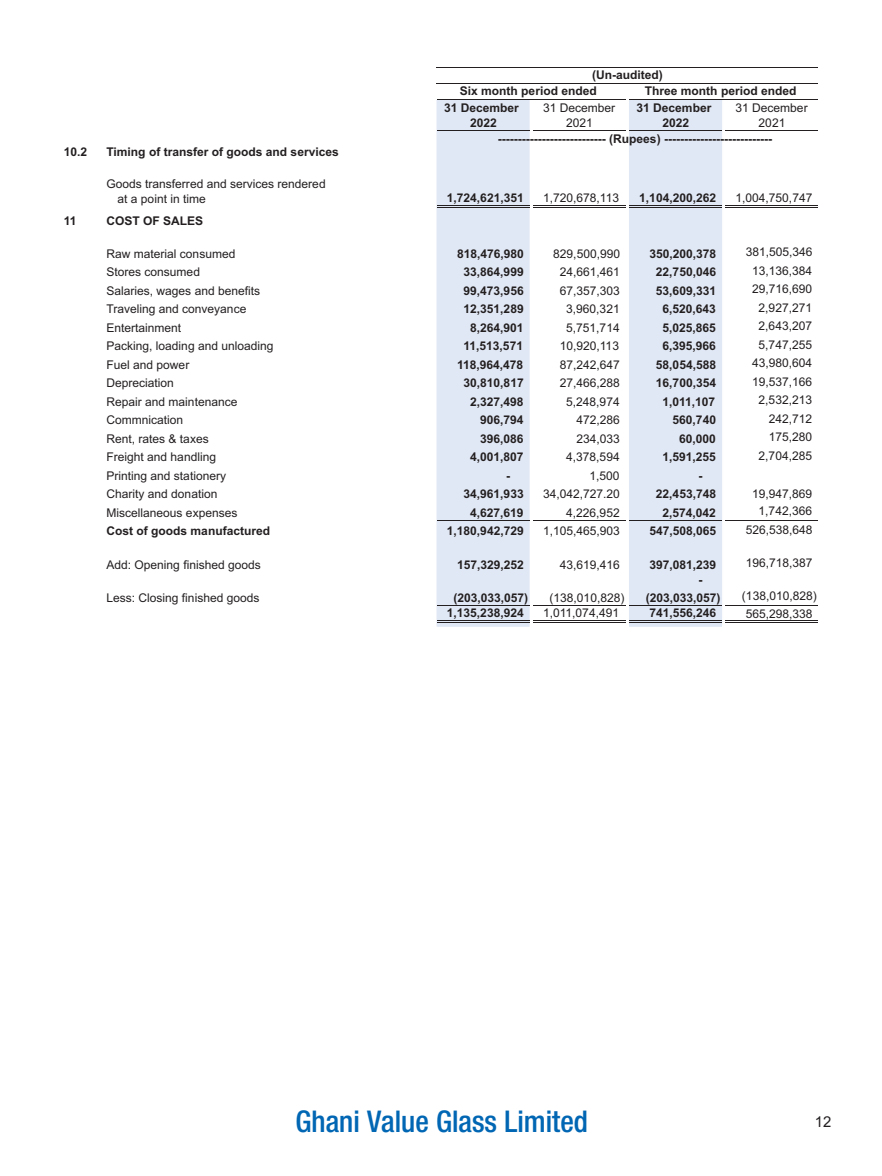
<style>
.page{position:relative;width:882px;height:1176px;background:#fff}
.page>*{position:absolute;margin:0;border:0;box-sizing:border-box;transform-origin:0 0}
.t1{font:29.93px "Heavenetica Cond 6 Med SH";color:#0166b3}
.t2{font:15.05px "Arial";color:#231f20}
.t3{font:12.08px/15.8px "Arial";color:#231f20;text-align:center}
.t4{font:700 12.08px/15.8px "Arial";color:#231f20;text-align:center}
</style>
<div class="page">
<div style="left:629px;top:100px;width:93px;height:527px;background:#e1e8f5"></div>
<div style="left:436px;top:100px;width:94px;height:527px;background:#e1e8f5"></div>
<hr style="left:437px;top:205px;width:92px;height:1px;background:#231f20">
<hr style="left:437px;top:207px;width:92px;height:1px;background:#231f20">
<hr style="left:533px;top:205px;width:93px;height:1px;background:#231f20">
<hr style="left:533px;top:207px;width:93px;height:1px;background:#231f20">
<hr style="left:629px;top:205px;width:93px;height:1px;background:#231f20">
<hr style="left:629px;top:207px;width:93px;height:1px;background:#231f20">
<hr style="left:437px;top:520px;width:92px;height:1px;background:#231f20">
<hr style="left:533px;top:520px;width:93px;height:1px;background:#231f20">
<hr style="left:629px;top:520px;width:93px;height:1px;background:#231f20">
<hr style="left:437px;top:605px;width:92px;height:1px;background:#231f20">
<hr style="left:533px;top:605px;width:93px;height:1px;background:#231f20">
<hr style="left:629px;top:605px;width:93px;height:1px;background:#231f20">
<hr style="left:437px;top:619px;width:92px;height:1px;background:#231f20">
<hr style="left:437px;top:621px;width:92px;height:1px;background:#231f20">
<hr style="left:533px;top:619px;width:93px;height:1px;background:#231f20">
<hr style="left:533px;top:621px;width:93px;height:1px;background:#231f20">
<hr style="left:629px;top:619px;width:93px;height:1px;background:#231f20">
<hr style="left:629px;top:621px;width:93px;height:1px;background:#231f20">
<hr style="left:726px;top:205px;width:92px;height:1px;background:#231f20">
<hr style="left:726px;top:207px;width:92px;height:1px;background:#231f20">
<hr style="left:726px;top:520px;width:92px;height:1px;background:#231f20">
<hr style="left:726px;top:605px;width:92px;height:1px;background:#231f20">
<hr style="left:726px;top:619px;width:92px;height:1px;background:#231f20">
<hr style="left:726px;top:621px;width:92px;height:1px;background:#231f20">
<hr style="left:437px;top:99px;width:189px;height:1px;background:#231f20">
<hr style="left:437px;top:130px;width:92px;height:1px;background:#231f20">
<hr style="left:533px;top:130px;width:93px;height:1px;background:#231f20">
<hr style="left:629px;top:130px;width:93px;height:1px;background:#231f20">
<hr style="left:437px;top:67px;width:381px;height:1px;background:#231f20">
<hr style="left:437px;top:83px;width:381px;height:1px;background:#231f20">
<hr style="left:629px;top:99px;width:189px;height:1px;background:#231f20">
<hr style="left:726px;top:130px;width:92px;height:1px;background:#231f20">
<p class="t4" style="left:460px;top:68px;width:205px;text-align:left;text-indent:132px">(Un-audited)<br>Six month period ended</p>
<p class="t4" style="left:645px;top:84px;width:153px">Three month period ended</p>
<p class="t4" style="left:444px;top:101px;width:76px">31 December<br>2022</p>
<p class="t3" style="left:543px;top:101px;width:74px">31 December<br>2021</p>
<p class="t4" style="left:637px;top:101px;width:76px">31 December<br>2022</p>
<p class="t3" style="left:736px;top:101px;width:74px">31 December<br>2021</p>
<p class="t4" style="left:498px;top:132px;width:276px">--------------------------- (Rupees) ---------------------------</p>
<p class="t4" style="left:64px;top:145px;width:25px">10.2</p>
<p class="t4" style="left:106px;top:145px;width:234px">Timing of transfer of goods and services</p>
<p class="t3" style="left:118px;top:192px;width:90px">at a point in time</p>
<p class="t4" style="left:447px;top:191px;width:78px">1,724,621,351</p>
<p class="t3" style="left:543px;top:191px;width:78px">1,720,678,113</p>
<p class="t4" style="left:639px;top:191px;width:78px">1,104,200,262</p>
<p class="t3" style="left:736px;top:191px;width:78px">1,004,750,747</p>
<p class="t4" style="left:64px;top:213px;width:14px">11</p>
<p class="t4" style="left:106px;top:213px;width:98px">COST OF SALES</p>
<p class="t3" style="left:106px;top:247px;width:130px">Raw material consumed</p>
<p class="t4" style="left:457px;top:247px;width:68px">818,476,980</p>
<p class="t3" style="left:553px;top:247px;width:68px">829,500,990</p>
<p class="t4" style="left:649px;top:247px;width:68px">350,200,378</p>
<p class="t3" style="left:746px;top:245px;width:68px">381,505,346</p>
<p class="t3" style="left:106px;top:265px;width:95px">Stores consumed</p>
<p class="t4" style="left:464px;top:265px;width:62px">33,864,999</p>
<p class="t3" style="left:560px;top:265px;width:62px">24,661,461</p>
<p class="t4" style="left:656px;top:265px;width:62px">22,750,046</p>
<p class="t3" style="left:752px;top:263px;width:62px">13,136,384</p>
<p class="t3" style="left:106px;top:284px;width:155px">Salaries, wages and benefits</p>
<p class="t4" style="left:464px;top:284px;width:62px">99,473,956</p>
<p class="t3" style="left:560px;top:284px;width:62px">67,357,303</p>
<p class="t4" style="left:656px;top:284px;width:62px">53,609,331</p>
<p class="t3" style="left:752px;top:282px;width:62px">29,716,690</p>
<p class="t3" style="left:106px;top:302px;width:141px">Traveling and conveyance</p>
<p class="t4" style="left:464px;top:302px;width:62px">12,351,289</p>
<p class="t3" style="left:566px;top:302px;width:55px">3,960,321</p>
<p class="t4" style="left:662px;top:302px;width:55px">6,520,643</p>
<p class="t3" style="left:759px;top:300px;width:55px">2,927,271</p>
<p class="t3" style="left:106px;top:321px;width:76px">Entertainment</p>
<p class="t4" style="left:470px;top:321px;width:55px">8,264,901</p>
<p class="t3" style="left:566px;top:321px;width:55px">5,751,714</p>
<p class="t4" style="left:662px;top:321px;width:55px">5,025,865</p>
<p class="t3" style="left:759px;top:319px;width:55px">2,643,207</p>
<p class="t3" style="left:106px;top:339px;width:169px">Packing, loading and unloading</p>
<p class="t4" style="left:464px;top:339px;width:61px">11,513,571</p>
<p class="t3" style="left:560px;top:339px;width:61px">10,920,113</p>
<p class="t4" style="left:662px;top:339px;width:55px">6,395,966</p>
<p class="t3" style="left:759px;top:337px;width:55px">5,747,255</p>
<p class="t3" style="left:106px;top:358px;width:84px">Fuel and power</p>
<p class="t4" style="left:457px;top:358px;width:68px">118,964,478</p>
<p class="t3" style="left:560px;top:358px;width:62px">87,242,647</p>
<p class="t4" style="left:656px;top:358px;width:62px">58,054,588</p>
<p class="t3" style="left:752px;top:356px;width:62px">43,980,604</p>
<p class="t3" style="left:106px;top:376px;width:69px">Depreciation</p>
<p class="t4" style="left:464px;top:376px;width:62px">30,810,817</p>
<p class="t3" style="left:560px;top:376px;width:62px">27,466,288</p>
<p class="t4" style="left:656px;top:376px;width:62px">16,700,354</p>
<p class="t3" style="left:752px;top:374px;width:62px">19,537,166</p>
<p class="t3" style="left:106px;top:395px;width:133px">Repair and maintenance</p>
<p class="t4" style="left:470px;top:395px;width:55px">2,327,498</p>
<p class="t3" style="left:566px;top:395px;width:55px">5,248,974</p>
<p class="t4" style="left:662px;top:395px;width:54px">1,011,107</p>
<p class="t3" style="left:759px;top:393px;width:55px">2,532,213</p>
<p class="t3" style="left:106px;top:413px;width:78px">Commnication</p>
<p class="t4" style="left:480px;top:413px;width:45px">906,794</p>
<p class="t3" style="left:576px;top:413px;width:45px">472,286</p>
<p class="t4" style="left:673px;top:413px;width:45px">560,740</p>
<p class="t3" style="left:769px;top:411px;width:45px">242,712</p>
<p class="t3" style="left:106px;top:432px;width:104px">Rent, rates &amp; taxes</p>
<p class="t4" style="left:480px;top:432px;width:45px">396,086</p>
<p class="t3" style="left:576px;top:432px;width:45px">234,033</p>
<p class="t4" style="left:679px;top:432px;width:38px">60,000</p>
<p class="t3" style="left:769px;top:430px;width:45px">175,280</p>
<p class="t3" style="left:106px;top:450px;width:111px">Freight and handling</p>
<p class="t4" style="left:470px;top:450px;width:55px">4,001,807</p>
<p class="t3" style="left:566px;top:450px;width:55px">4,378,594</p>
<p class="t4" style="left:662px;top:450px;width:55px">1,591,255</p>
<p class="t3" style="left:759px;top:448px;width:55px">2,704,285</p>
<p class="t3" style="left:106px;top:469px;width:121px">Printing and stationery</p>
<p class="t4" style="left:506px;top:469px;width:6px">-</p>
<p class="t3" style="left:589px;top:469px;width:32px">1,500</p>
<p class="t4" style="left:698px;top:469px;width:6px">-</p>
<p class="t3" style="left:106px;top:487px;width:112px">Charity and donation</p>
<p class="t4" style="left:464px;top:487px;width:62px">34,961,933</p>
<p class="t3" style="left:543px;top:487px;width:78px">34,042,727.20</p>
<p class="t4" style="left:656px;top:487px;width:62px">22,453,748</p>
<p class="t3" style="left:752px;top:487px;width:62px">19,947,869</p>
<p class="t3" style="left:106px;top:506px;width:132px">Miscellaneous expenses</p>
<p class="t4" style="left:470px;top:506px;width:55px">4,627,619</p>
<p class="t3" style="left:566px;top:506px;width:55px">4,226,952</p>
<p class="t4" style="left:662px;top:506px;width:55px">2,574,042</p>
<p class="t3" style="left:759px;top:504px;width:55px">1,742,366</p>
<p class="t4" style="left:106px;top:524px;width:165px">Cost of goods manufactured</p>
<p class="t4" style="left:447px;top:524px;width:78px">1,180,942,729</p>
<p class="t3" style="left:543px;top:524px;width:78px">1,105,465,903</p>
<p class="t4" style="left:649px;top:524px;width:68px">547,508,065</p>
<p class="t3" style="left:746px;top:522px;width:68px">526,538,648</p>
<p class="t3" style="left:106px;top:558px;width:156px">Add: Opening finished goods</p>
<p class="t4" style="left:457px;top:558px;width:68px">157,329,252</p>
<p class="t3" style="left:560px;top:558px;width:62px">43,619,416</p>
<p class="t4" style="left:649px;top:558px;width:68px">397,081,239</p>
<p class="t3" style="left:746px;top:556px;width:68px">196,718,387</p>
<p class="t4" style="left:698px;top:572px;width:6px">-</p>
<p class="t3" style="left:106px;top:591px;width:155px">Less: Closing finished goods</p>
<p class="t4" style="left:453px;top:591px;width:76px">(203,033,057)</p>
<p class="t3" style="left:550px;top:591px;width:76px">(138,010,828)</p>
<p class="t4" style="left:646px;top:591px;width:76px">(203,033,057)</p>
<p class="t3" style="left:742px;top:589px;width:76px">(138,010,828)</p>
<p class="t4" style="left:447px;top:606px;width:78px">1,135,238,924</p>
<p class="t3" style="left:543px;top:606px;width:78px">1,011,074,491</p>
<p class="t4" style="left:649px;top:606px;width:68px">741,556,246</p>
<p class="t3" style="left:746px;top:607px;width:68px">565,298,338</p>
<p class="t3" style="left:106px;top:176px;width:221px">Goods transferred and services rendered</p>
<h1 class="t1" style="left:296px;top:1101px;width:294px">Ghani Value Glass Limited</h1>
<p class="t2" style="left:815px;top:1116px;width:18px">12</p>
</div>
